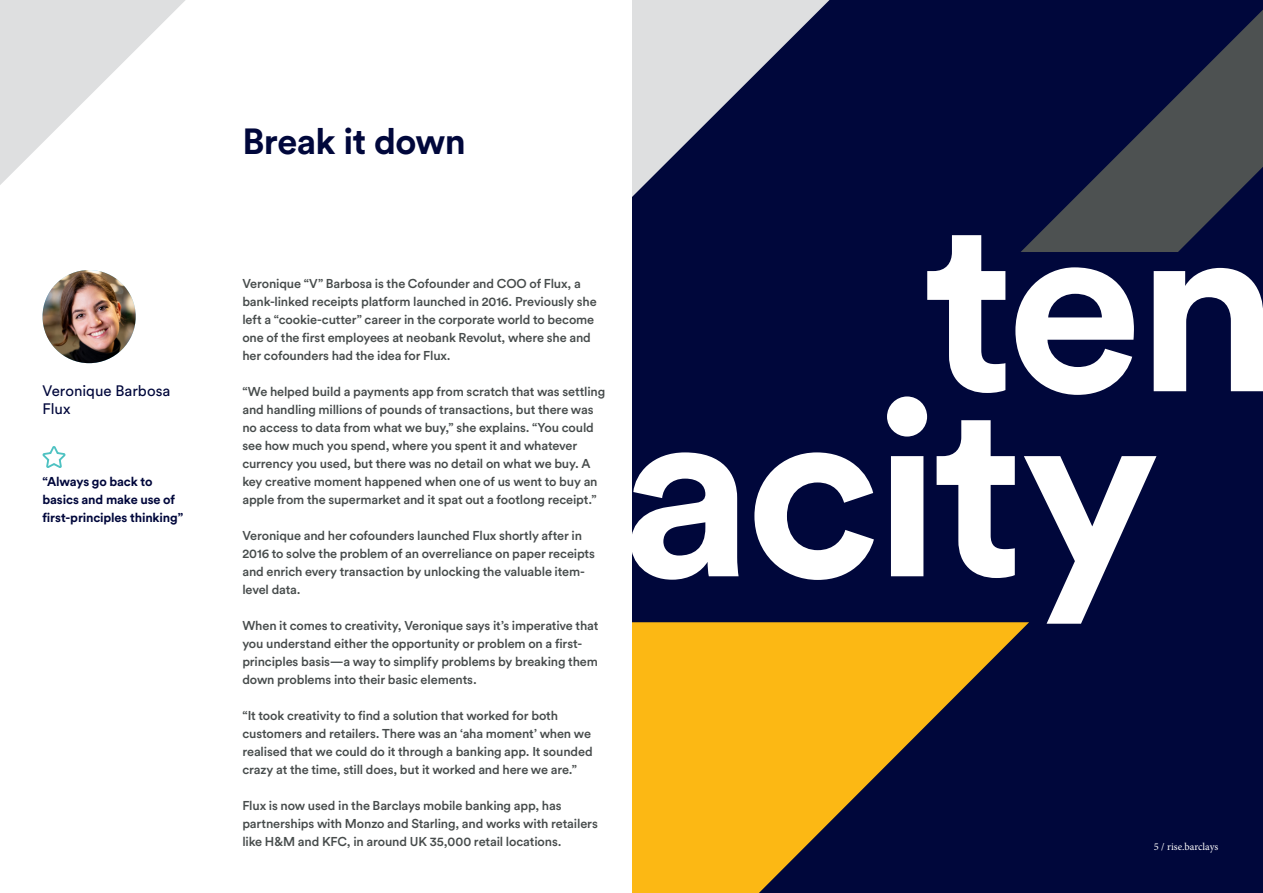
<style>
.page{position:relative;width:1263px;height:893px;background:#fff}
.page>*{position:absolute;margin:0;border:0;box-sizing:border-box;transform-origin:0 0}
._12_5pt_copy{font:700 244.2px "Circular Pro";letter-spacing:-.025em;color:#fff}
._12_5pt_copy-2{font:700 36px "Circular Pro";letter-spacing:-.02em;color:#00073b}
._11_5pt_case_study_t{font:15px "Circular Pro";color:#00073b}
._3_BODY{font:500 12.75px/18px "Circular Pro";letter-spacing:-.01em;color:#474c4c}
._3_BODY-2{font:700 12.75px/18px "Circular Pro";letter-spacing:-.01em;color:#00073b}
.t1{font:10.5px "Minion Pro";color:#fff}
</style>
<div class="page">
<div style="left:631px;top:0;width:632px;height:893px;background:#00073b"></div>
<svg style="left:631px;top:622px;width:398px;height:271px;fill:#fcb814"></svg>
<svg style="left:631px;top:0;width:198px;height:198px"></svg>
<svg style="left:42px;top:446px;width:24px;height:22px"></svg>
<svg style="left:0;top:0;width:185px;height:185px"></svg>
<svg style="left:1021px;top:10px;width:242px;height:242px"></svg>
<img style="left:43px;top:270px;width:93px;height:93px;border-radius:47px">
<p class="_11_5pt_case_study_t" style="left:43px;top:381px;width:129px">Veronique Barbosa</p>
<p class="_11_5pt_case_study_t" style="left:43px;top:399px;width:29px">Flux</p>
<p class="_3_BODY-2" style="left:43px;top:472px;width:112px">“Always go back to</p>
<p class="_3_BODY-2" style="left:43px;top:490px;width:142px">basics and make use of first-principles thinking”</p>
<p class="_12_5pt_copy-2" style="left:242px;top:116px;width:225px">Break it down</p>
<p class="_3_BODY" style="left:242px;top:274px;width:356px">Veronique “V” Barbosa is the Cofounder and COO of Flux, a bank-linked receipts platform launched in 2016. Previously she left a “cookie-cutter” career in the corporate world to become one of the first employees at neobank Revolut, where she and her cofounders had the idea for Flux.</p>
<p class="_3_BODY" style="left:242px;top:382px;width:364px">“We helped build a payments app from scratch that was settling and handling millions of pounds of transactions, but there was no access to data from what we buy,” she explains. “You could see how much you spend, where you spent it and whatever currency you used, but there was no detail on what we buy. A key creative moment happened when one of us went to buy an apple from the supermarket and it spat out a footlong receipt.”</p>
<p class="_3_BODY" style="left:242px;top:526px;width:354px">Veronique and her cofounders launched Flux shortly after in 2016 to solve the problem of an overreliance on paper receipts and enrich every transaction by unlocking the valuable item&shy;level data.</p>
<p class="_3_BODY" style="left:242px;top:616px;width:358px">When it comes to creativity, Veronique says it’s imperative that you understand either the opportunity or problem on a first&shy;principles basis—a way to simplify problems by breaking them down problems into their basic elements.</p>
<p class="_3_BODY" style="left:242px;top:706px;width:352px">“It took creativity to find a solution that worked for both customers and retailers. There was an ‘aha moment’ when we realised that we could do it through a banking app. It sounded crazy at the time, still does, but it worked and here we are.”</p>
<p class="_3_BODY" style="left:242px;top:796px;width:357px">Flux is now used in the Barclays mobile banking app, has partnerships with Monzo and Starling, and works with retailers like H&amp;M and KFC, in around UK 35,000 retail locations.</p>
<p class="_12_5pt_copy" style="left:924px;top:137px;width:357px">ten</p>
<p class="_12_5pt_copy" style="left:621px;top:323px;width:539px">acity</p>
<p class="t1" style="left:1154px;top:840px;width:66px">5 / rise.barclays</p>
</div>
